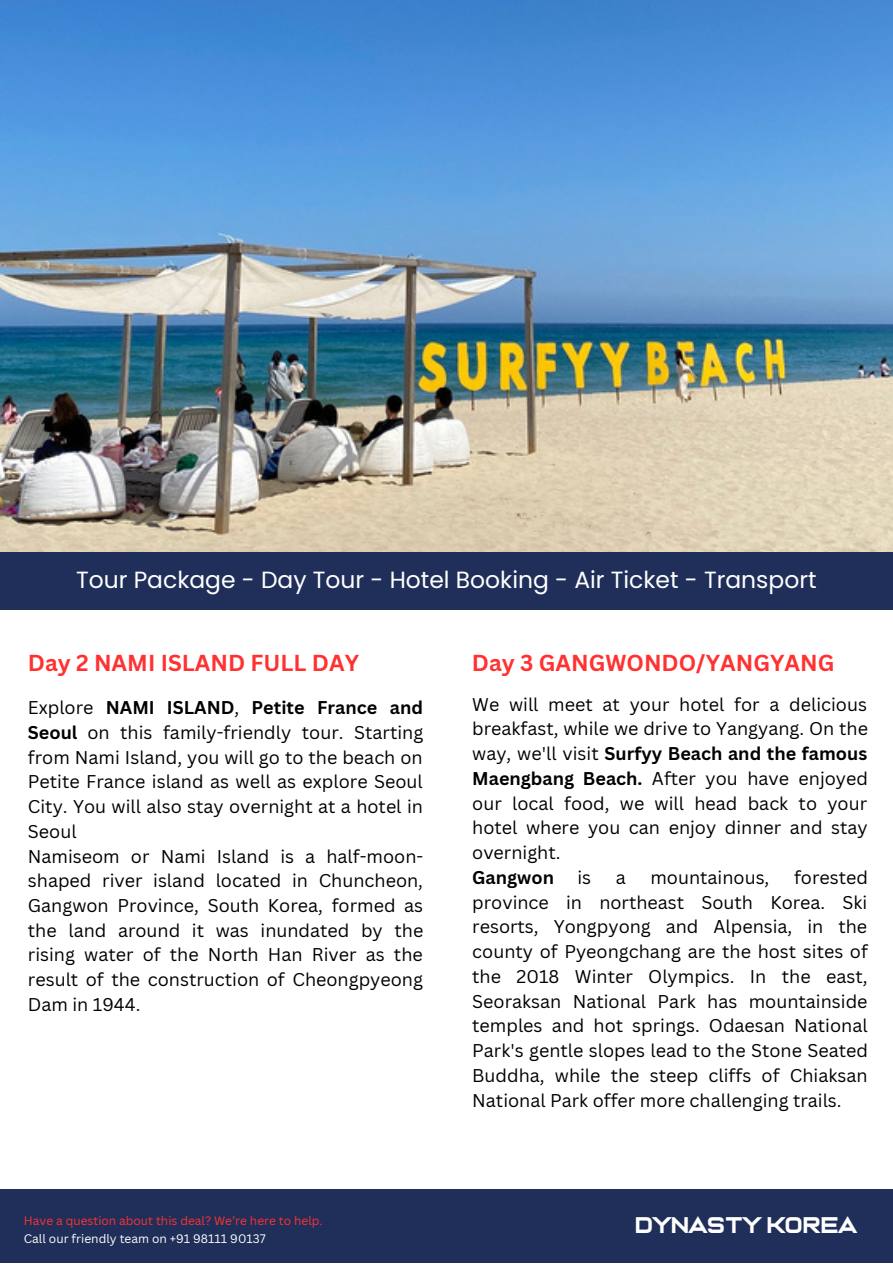
<style>
.page{position:relative;width:893px;height:1264px;background:#fff}
.page>*{position:absolute;margin:0;border:0;box-sizing:border-box;transform-origin:0 0}
.t1{font:23.4px "Poppins";color:#fff}
.t2{font:23.1px "Casanova Scotia";color:#fff}
.t3{font:700 22.5px "Canva Sans";color:#ff3131}
.t4{font:18px/24.8px "Canva Sans";color:#000;text-align:justify}
.t5{font:700 18px "Canva Sans";color:#000}
.t6{font:12px "Canva Sans";color:#ff3131}
.t7{font:12px "Canva Sans";color:#fff}
.s1{font-weight:700}
</style>
<div class="page">
<div style="left:0;top:550px;width:892px;height:59px;background:#202f59"></div>
<img style="left:0;top:0;width:892px;height:551px">
<div style="left:0;top:1189px;width:892px;height:73px;background:#202f59"></div>
<p class="t1" style="left:76px;top:566px;width:742px">Tour Package - Day Tour - Hotel Booking - Air Ticket - Transport</p>
<p class="t3" style="left:28px;top:649px;width:332px">Day 2 NAMI ISLAND FULL DAY</p>
<p class="t3" style="left:472px;top:649px;width:364px">Day 3 GANGWONDO/YANGYANG</p>
<p class="t4" style="left:28px;top:695px;width:397px;text-align:left">Explore <span class="s1">NAMI ISLAND</span>, <span class="s1">Petite France and Seoul</span> on this family-friendly tour. Starting from Nami Island, you will go to the beach on Petite France island as well as explore Seoul City. You will also stay overnight at a hotel in Seoul<br>Namiseom or Nami Island is a half-moon&shy;shaped river island located in Chuncheon, Gangwon Province, South Korea, formed as the land around it was inundated by the rising water of the North Han River as the result of the construction of Cheongpyeong Dam in 1944.</p>
<p class="t4" style="left:472px;top:691px;width:397px">We will meet at your hotel for a delicious breakfast, while we drive to Yangyang. On the way, we'll visit <span class="s1">Surfyy Beach and the famous Maengbang Beach.</span> After you have enjoyed our local food, we will head back to your hotel where you can enjoy dinner and stay overnight.</p>
<p class="t4" style="left:472px;top:865px;width:397px;text-indent:322px">forested province in northeast South Korea. Ski resorts, Yongpyong and Alpensia, in the county of Pyeongchang are the host sites of the 2018 Winter Olympics. In the east, Seoraksan National Park has mountainside temples and hot springs. Odaesan National Park's gentle slopes lead to the Stone Seated Buddha, while the steep cliffs of Chiaksan National Park offer more challenging trails.</p>
<p class="t5" style="left:472px;top:866px;width:83px">Gangwon</p>
<p class="t4" style="left:577px;top:865px;width:15px">is</p>
<p class="t4" style="left:615px;top:865px;width:12px">a</p>
<p class="t4" style="left:650px;top:865px;width:120px">mountainous,</p>
<p class="t6" style="left:24px;top:1213px;width:300px">Have a question about this deal? We’re here to help.</p>
<p class="t2" style="left:636px;top:1215px;width:223px">DYNASTY KOREA</p>
<p class="t7" style="left:24px;top:1231px;width:243px">Call our friendly team on +91 98111 90137</p>
</div>
